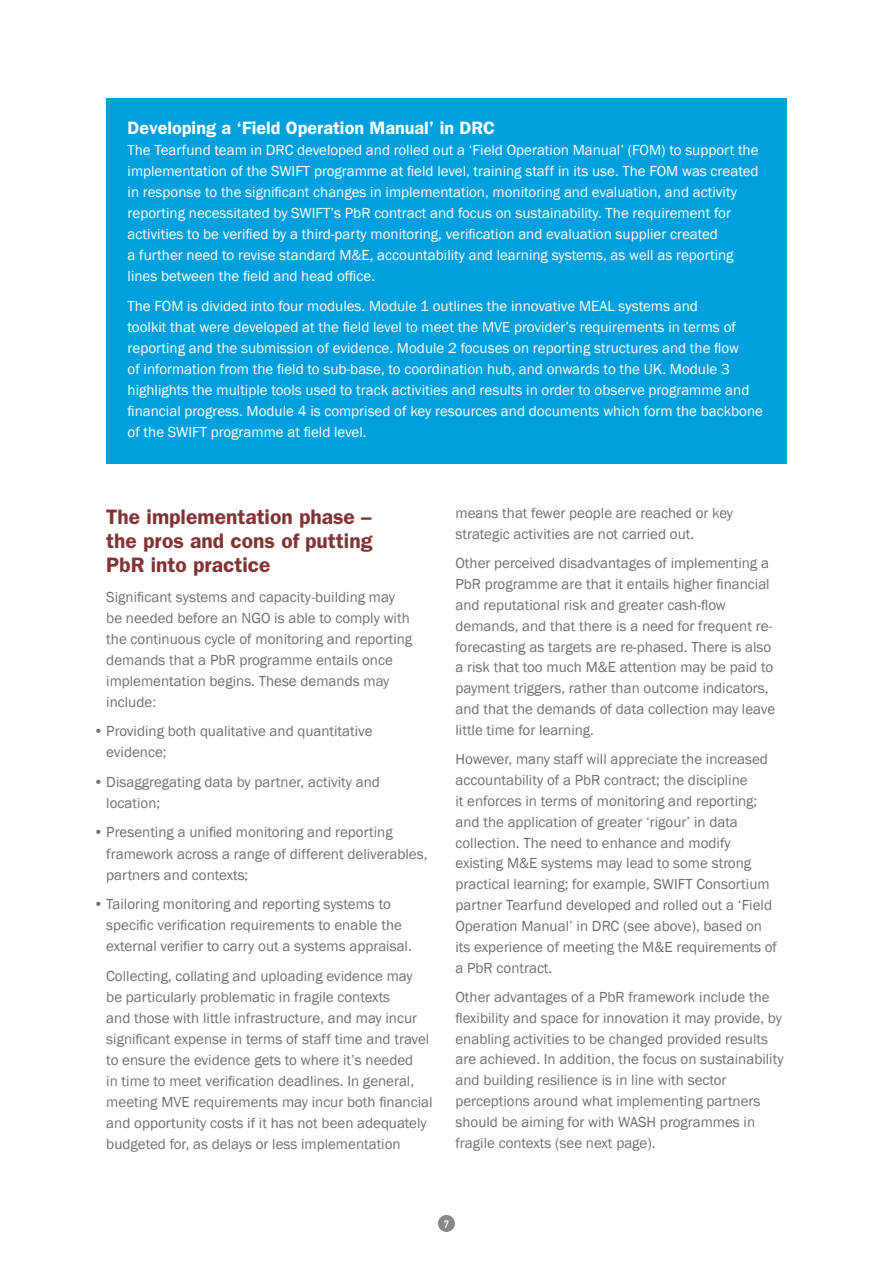
<style>
.page{position:relative;width:893px;height:1263px;background:#fff}
.page>*{position:absolute;margin:0;border:0;box-sizing:border-box;transform-origin:0 0}
.t1{font:600 21px/24px "Franklin Gothic";color:#823234;text-align:justify}
.t2{font:600 18px "Franklin Gothic";color:#fff}
.t3{font:15px/20.9px "Franklin Gothic";color:#706f6f}
.t4{font:15px/21px "Franklin Gothic";color:#fff}
.t5{font:700 10.5px "DIN Alternate";color:#fff}
</style>
<div class="page">
<div style="left:438px;top:1215px;width:17px;height:17px;background:#878787;border-radius:50%"></div>
<div style="left:106px;top:98px;width:681px;height:365px;background:#00a0de"></div>
<p class="t2" style="left:128px;top:117px;width:369px">Developing a ‘Field Operation Manual’ in DRC</p>
<p class="t4" style="left:128px;top:140px;width:632px">The Tearfund team in DRC developed and rolled out a ‘Field Operation Manual’ (FOM) to support the implementation of the SWIFT programme at field level, training staff in its use. The FOM was created in response to the significant changes in implementation, monitoring and evaluation, and activity reporting necessitated by SWIFT’s PbR contract and focus on sustainability. The requirement for activities to be verified by a third-party monitoring, verification and evaluation supplier created<br>a further need to revise standard M&amp;E, accountability and learning systems, as well as reporting lines between the field and head office.</p>
<p class="t4" style="left:128px;top:296px;width:637px">The FOM is divided into four modules. Module 1 outlines the innovative MEAL systems and<br>toolkit that were developed at the field level to meet the MVE provider’s requirements in terms of reporting and the submission of evidence. Module 2 focuses on reporting structures and the flow<br>of information from the field to sub-base, to coordination hub, and onwards to the UK. Module 3 highlights the multiple tools used to track activities and results in order to observe programme and financial progress. Module 4 is comprised of key resources and documents which form the backbone of the SWIFT programme at field level.</p>
<h1 class="t1" style="left:106px;top:505px;width:268px">The implementation phase – the pros and cons of putting PbR into practice</h1>
<p class="t3" style="left:106px;top:587px;width:308px">Significant systems and capacity-building may be needed before an NGO is able to comply with the continuous cycle of monitoring and reporting demands that a PbR programme entails once implementation begins. These demands may include:</p>
<p class="t3" style="left:106px;top:721px;width:268px;text-indent:-13px">• Providing both qualitative and quantitative evidence;</p>
<p class="t3" style="left:106px;top:772px;width:275px;text-indent:-13px">• Disaggregating data by partner, activity and location;</p>
<p class="t3" style="left:106px;top:822px;width:323px;text-indent:-13px">• Presenting a unified monitoring and reporting framework across a range of different deliverables, partners and contexts;</p>
<p class="t3" style="left:106px;top:894px;width:307px;text-indent:-13px">• Tailoring monitoring and reporting systems to specific verification requirements to enable the external verifier to carry out a systems appraisal.</p>
<p class="t3" style="left:106px;top:965px;width:328px">Collecting, collating and uploading evidence may<br>be particularly problematic in fragile contexts<br>and those with little infrastructure, and may incur significant expense in terms of staff time and travel to ensure the evidence gets to where it’s needed<br>in time to meet verification deadlines. In general, meeting MVE requirements may incur both financial and opportunity costs if it has not been adequately budgeted for, as delays or less implementation</p>
<p class="t3" style="left:455px;top:503px;width:279px">means that fewer people are reached or key strategic activities are not carried out.</p>
<p class="t3" style="left:455px;top:553px;width:321px">Other perceived disadvantages of implementing a PbR programme are that it entails higher financial and reputational risk and greater cash-flow demands, and that there is a need for frequent re&shy;forecasting as targets are re-phased. There is also a risk that too much M&amp;E attention may be paid to payment triggers, rather than outcome indicators, and that the demands of data collection may leave little time for learning.</p>
<p class="t3" style="left:455px;top:749px;width:323px">However, many staff will appreciate the increased accountability of a PbR contract; the discipline<br>it enforces in terms of monitoring and reporting; and the application of greater ‘rigour’ in data collection. The need to enhance and modify existing M&amp;E systems may lead to some strong practical learning; for example, SWIFT Consortium partner Tearfund developed and rolled out a ‘Field Operation Manual’ in DRC (see above), based on its experience of meeting the M&amp;E requirements of a PbR contract.</p>
<p class="t3" style="left:455px;top:987px;width:330px">Other advantages of a PbR framework include the flexibility and space for innovation it may provide, by enabling activities to be changed provided results are achieved. In addition, the focus on sustainability and building resilience is in line with sector perceptions around what implementing partners should be aiming for with WASH programmes in fragile contexts (see next page).</p>
<p class="t5" style="left:444px;top:1216px;width:7px">7</p>
</div>
